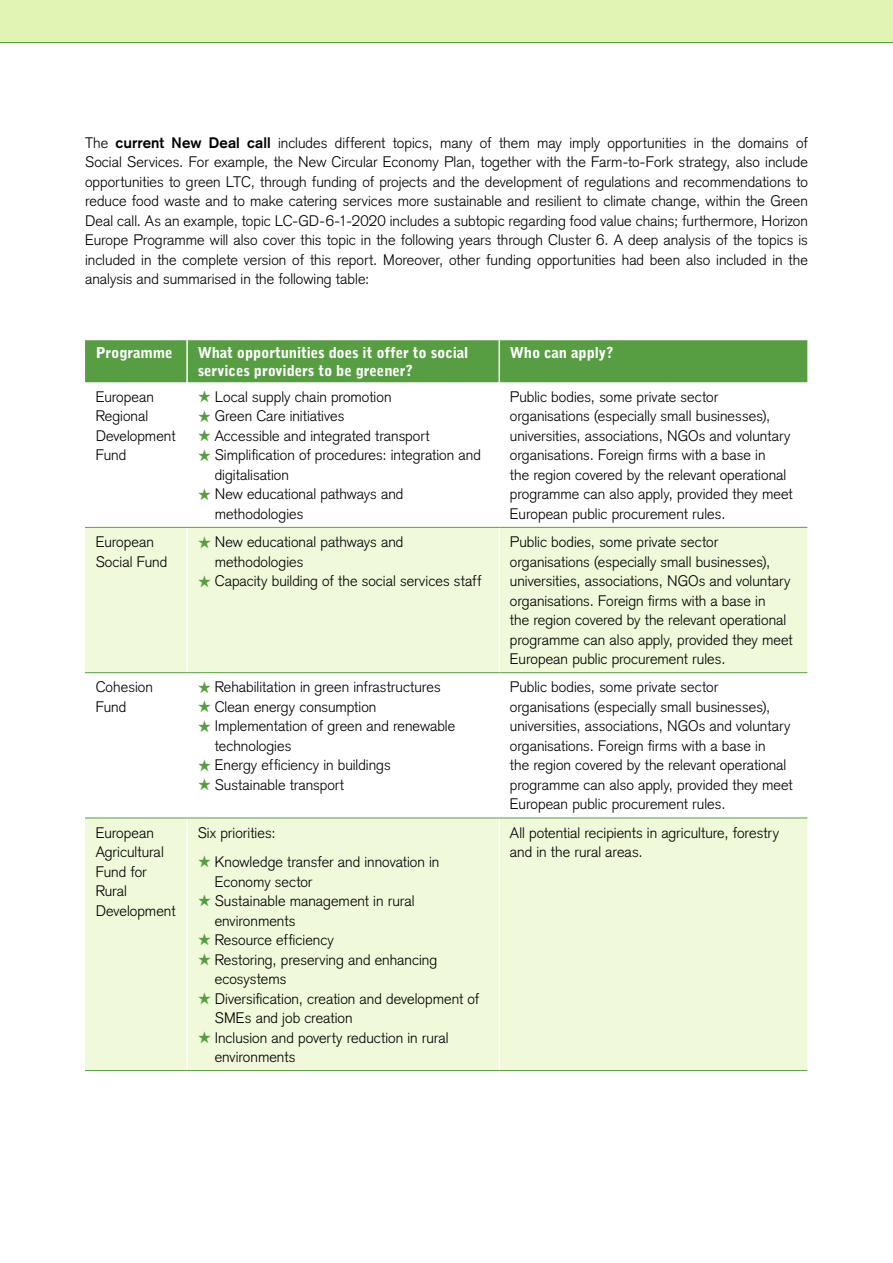
<style>
.page{position:relative;width:893px;height:1263px;background:#fff}
.page>*{position:absolute;margin:0;border:0;box-sizing:border-box;transform-origin:0 0}
.body_txt{font:300 15px/19.5px "Basic Commercial LT";letter-spacing:.005em;color:#000}
.table_text{font:300 15px/19.5px "Basic Commercial LT";letter-spacing:.005em;color:#000}
.table_title{font:900 15px/18px "Bell Gothic";letter-spacing:-.01em;color:#fff}
.s1{font-weight:700}
.s2{color:#579e42}
</style>
<div class="page">
<div style="left:0;top:0;width:893px;height:43px;background:#e1f4b3"></div>
<hr style="left:0;top:42px;width:893px;height:1px;background:#579e42">
<div style="left:85px;top:340px;width:722px;height:42px;background:#579e42"></div>
<svg style="left:85px;top:528px;width:722px;height:542px;fill:#f0f9d9"></svg>
<hr style="left:186px;top:340px;width:2px;height:42px;background:#fff">
<hr style="left:498px;top:340px;width:2px;height:42px;background:#fff">
<hr style="left:186px;top:527px;width:2px;height:145px;background:#fff">
<hr style="left:498px;top:527px;width:2px;height:145px;background:#fff">
<hr style="left:186px;top:673px;width:2px;height:145px;background:#fff">
<hr style="left:498px;top:673px;width:2px;height:145px;background:#fff">
<hr style="left:186px;top:818px;width:2px;height:252px;background:#fff">
<hr style="left:498px;top:818px;width:2px;height:252px;background:#fff">
<hr style="left:85px;top:527px;width:102px;height:1px;background:#579e42">
<hr style="left:187px;top:527px;width:312px;height:1px;background:#579e42">
<hr style="left:499px;top:527px;width:308px;height:1px;background:#579e42">
<hr style="left:85px;top:672px;width:102px;height:1px;background:#579e42">
<hr style="left:187px;top:672px;width:312px;height:1px;background:#579e42">
<hr style="left:499px;top:672px;width:308px;height:1px;background:#579e42">
<hr style="left:85px;top:818px;width:102px;height:1px;background:#579e42">
<hr style="left:187px;top:818px;width:312px;height:1px;background:#579e42">
<hr style="left:499px;top:818px;width:308px;height:1px;background:#579e42">
<hr style="left:85px;top:1070px;width:102px;height:1px;background:#579e42">
<hr style="left:187px;top:1070px;width:312px;height:1px;background:#579e42">
<hr style="left:499px;top:1070px;width:308px;height:1px;background:#579e42">
<p class="body_txt" style="left:85px;top:133px;width:724px;text-align:justify">The <span class="s1">current New Deal call</span> includes different topics, many of them may imply opportunities in the domains of Social Services. For example, the New Circular Economy Plan, together with the Farm-to-Fork strategy, also include opportunities to green LTC, through funding of projects and the development of regulations and recommendations to reduce food waste and to make catering services more sustainable and resilient to climate change, within the Green Deal call. As an example, topic LC-GD-6-1-2020 includes a subtopic regarding food value chains; furthermore, Horizon Europe Programme will also cover this topic in the following years through Cluster 6. A deep analysis of the topics is included in the complete version of this report. Moreover, other funding opportunities had been also included in the analysis and summarised in the following table:</p>
<p class="table_title" style="left:96px;top:344px;width:79px">Programme</p>
<p class="table_title" style="left:198px;top:344px;width:272px">What opportunities does it offer to social services providers to be greener?</p>
<p class="table_title" style="left:510px;top:344px;width:105px">Who can apply?</p>
<p class="table_text" style="left:96px;top:387px;width:81px">European<br>Regional<br>Development<br>Fund</p>
<p class="body_txt" style="left:198px;top:387px;width:195px"><span class="s2">★</span> Local supply chain promotion</p>
<p class="table_text" style="left:510px;top:387px;width:284px">Public bodies, some private sector organisations (especially small businesses), universities, associations, NGOs and voluntary organisations. Foreign firms with a base in<br>the region covered by the relevant operational programme can also apply, provided they meet European public procurement rules.</p>
<p class="body_txt" style="left:198px;top:406px;width:148px"><span class="s2">★</span> Green Care initiatives</p>
<p class="body_txt" style="left:198px;top:426px;width:233px"><span class="s2">★</span> Accessible and integrated transport</p>
<p class="body_txt" style="left:215px;top:445px;width:268px;text-indent:-17px"><span class="s2">★</span> Simplification of procedures: integration and digitalisation</p>
<p class="body_txt" style="left:215px;top:484px;width:190px;text-indent:-17px"><span class="s2">★</span> New educational pathways and methodologies</p>
<p class="table_text" style="left:96px;top:532px;width:73px">European<br>Social Fund</p>
<p class="body_txt" style="left:215px;top:532px;width:190px;text-indent:-17px"><span class="s2">★</span> New educational pathways and methodologies</p>
<p class="body_txt" style="left:198px;top:571px;width:285px"><span class="s2">★</span> Capacity building of the social services staff</p>
<p class="table_text" style="left:96px;top:678px;width:59px">Cohesion<br>Fund</p>
<p class="body_txt" style="left:198px;top:678px;width:244px"><span class="s2">★</span> Rehabilitation in green infrastructures</p>
<p class="body_txt" style="left:198px;top:697px;width:180px"><span class="s2">★</span> Clean energy consumption</p>
<p class="body_txt" style="left:215px;top:717px;width:242px;text-indent:-17px"><span class="s2">★</span> Implementation of green and renewable technologies</p>
<p class="body_txt" style="left:198px;top:756px;width:194px"><span class="s2">★</span> Energy efficiency in buildings</p>
<p class="body_txt" style="left:198px;top:775px;width:148px"><span class="s2">★</span> Sustainable transport</p>
<p class="table_text" style="left:96px;top:823px;width:81px">European<br>Agricultural<br>Fund for<br>Rural<br>Development</p>
<p class="table_text" style="left:198px;top:823px;width:79px">Six priorities:</p>
<p class="body_txt" style="left:215px;top:852px;width:226px;text-indent:-17px"><span class="s2">★</span> Knowledge transfer and innovation in<br>Economy sector</p>
<p class="body_txt" style="left:215px;top:891px;width:201px;text-indent:-17px"><span class="s2">★</span> Sustainable management in rural environments</p>
<p class="body_txt" style="left:198px;top:930px;width:138px"><span class="s2">★</span> Resource efficiency</p>
<p class="body_txt" style="left:215px;top:950px;width:224px;text-indent:-17px"><span class="s2">★</span> Restoring, preserving and enhancing ecosystems</p>
<p class="body_txt" style="left:215px;top:989px;width:266px;text-indent:-17px"><span class="s2">★</span> Diversification, creation and development of<br>SMEs and job creation</p>
<p class="body_txt" style="left:215px;top:1028px;width:235px;text-indent:-17px"><span class="s2">★</span> Inclusion and poverty reduction in rural environments</p>
<p class="table_text" style="left:510px;top:532px;width:284px">Public bodies, some private sector organisations (especially small businesses), universities, associations, NGOs and voluntary organisations. Foreign firms with a base in<br>the region covered by the relevant operational programme can also apply, provided they meet European public procurement rules.</p>
<p class="table_text" style="left:510px;top:678px;width:284px">Public bodies, some private sector organisations (especially small businesses), universities, associations, NGOs and voluntary organisations. Foreign firms with a base in<br>the region covered by the relevant operational programme can also apply, provided they meet European public procurement rules.</p>
<p class="table_text" style="left:510px;top:823px;width:271px">All potential recipients in agriculture, forestry and in the rural areas.</p>
</div>
